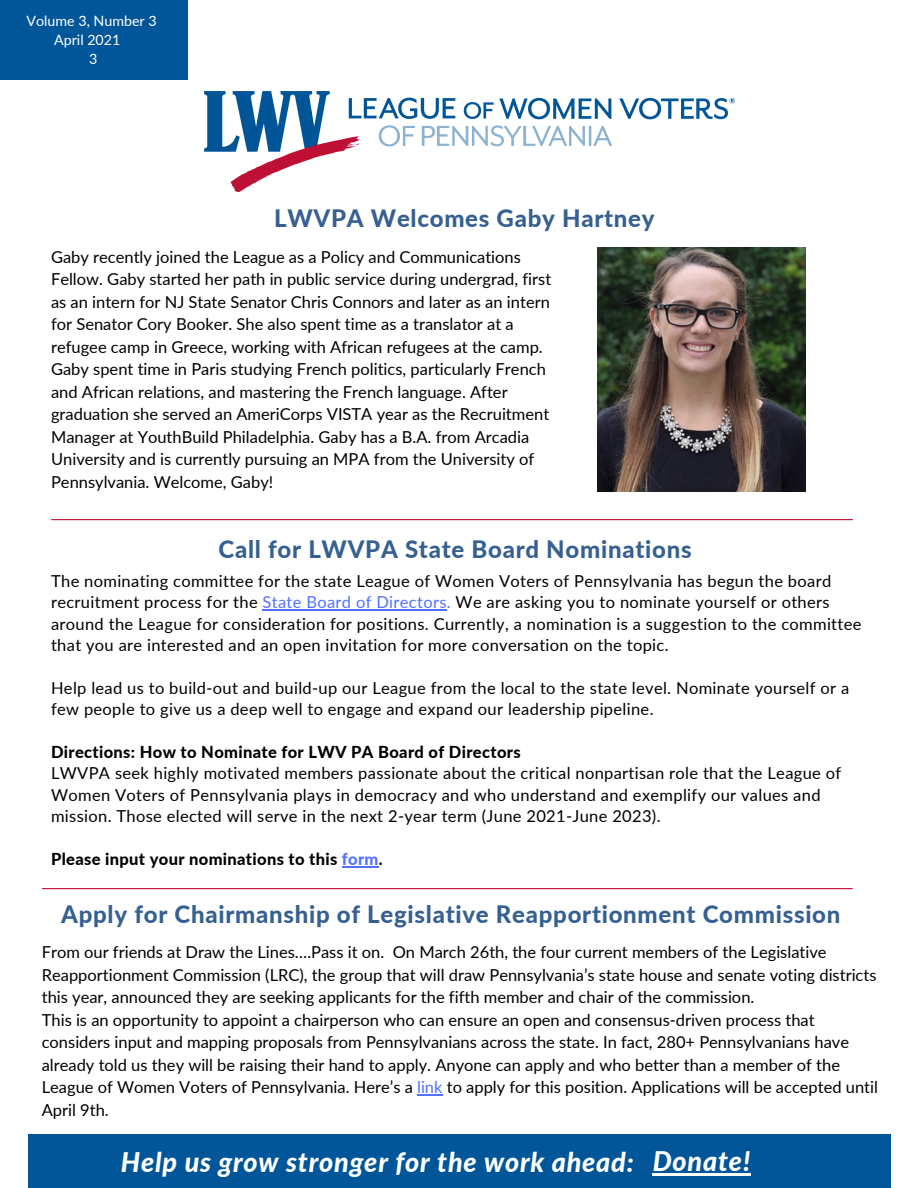
<style>
.page{position:relative;width:918px;height:1188px;background:#fff}
.page>*{position:absolute;margin:0;border:0;box-sizing:border-box;transform-origin:0 0}
.t1{font:italic 800 27px "Lato";letter-spacing:.03em;color:#fff}
.t2{font:800 24px "Lato";letter-spacing:.03em;color:#366091}
.t3{font:16.5px/22.5px "Lato";color:#000}
.t4{font:16.5px/21.3px "Lato";letter-spacing:.02em;color:#000}
.t5{font:800 16.5px "Lato";letter-spacing:.02em;color:#000}
.t6{font:14.25px "Lato";color:#fff}
.s1{color:#5271ff}
</style>
<div class="page">
<div style="left:28px;top:1135px;width:863px;height:53px;background:#005698"></div>
<img style="left:205px;top:92px;width:530px;height:100px">
<div style="left:0;top:0;width:187px;height:80px;background:#005698"></div>
<img style="left:597px;top:247px;width:208px;height:244px">
<hr style="left:653px;top:1173px;width:98px;height:3px;background:#fff">
<hr style="left:263px;top:609px;width:184px;height:2px;background:#5271ff">
<hr style="left:342px;top:866px;width:37px;height:1px;background:#5271ff">
<svg style="left:417px;top:1094px;width:26px;height:1px"></svg>
<hr style="left:52px;top:519px;width:801px;height:1px;background:#c00f34">
<hr style="left:42px;top:888px;width:810px;height:1px;background:#c00f34">
<p class="t6" style="left:27px;top:11px;width:132px">Volume 3, Number 3</p>
<p class="t6" style="left:54px;top:31px;width:68px">April 2021</p>
<p class="t6" style="left:89px;top:50px;width:10px">3</p>
<p class="t2" style="left:274px;top:203px;width:382px">LWVPA Welcomes Gaby Hartney</p>
<p class="t3" style="left:51px;top:245px;width:502px">Gaby recently joined the League as a Policy and Communications Fellow. Gaby started her path in public service during undergrad, first as an intern for NJ State Senator Chris Connors and later as an intern for Senator Cory Booker. She also spent time as a translator at a refugee camp in Greece, working with African refugees at the camp.<br>Gaby spent time in Paris studying French politics, particularly French and African relations, and mastering the French language. After graduation she served an AmeriCorps VISTA year as the Recruitment Manager at YouthBuild Philadelphia. Gaby has a B.A. from Arcadia University and is currently pursuing an MPA from the University of Pennsylvania. Welcome, Gaby!</p>
<p class="t2" style="left:219px;top:534px;width:475px">Call for LWVPA State Board Nominations</p>
<p class="t4" style="left:51px;top:570px;width:812px">The nominating committee for the state League of Women Voters of Pennsylvania has begun the board recruitment process for the <span class="s1">State Board of Directors.</span> We are asking you to nominate yourself or others around the League for consideration for positions. Currently, a nomination is a suggestion to the committee that you are interested and an open invitation for more conversation on the topic.</p>
<p class="t4" style="left:51px;top:677px;width:800px">Help lead us to build-out and build-up our League from the local to the state level. Nominate yourself or a few people to give us a deep well to engage and expand our leadership pipeline.</p>
<p class="t5" style="left:51px;top:742px;width:471px">Directions: How to Nominate for LWV PA Board of Directors</p>
<p class="t4" style="left:51px;top:762px;width:792px">LWVPA seek highly motivated members passionate about the critical nonpartisan role that the League of<br>Women Voters of Pennsylvania plays in democracy and who understand and exemplify our values and mission. Those elected will serve in the next 2-year term (June 2021-June 2023).</p>
<p class="t5" style="left:51px;top:849px;width:333px">Please input your nominations to this <span class="s1">form</span>.</p>
<p class="t2" style="left:61px;top:900px;width:781px">Apply for Chairmanship of Legislative Reapportionment Commission</p>
<p class="t3" style="left:42px;top:941px;width:836px">From our friends at Draw the Lines….Pass it on. On March 26th, the four current members of the Legislative<br>Reapportionment Commission (LRC), the group that will draw Pennsylvania’s state house and senate voting districts this year, announced they are seeking applicants for the fifth member and chair of the commission.</p>
<p class="t3" style="left:42px;top:1008px;width:838px">This is an opportunity to appoint a chairperson who can ensure an open and consensus-driven process that considers input and mapping proposals from Pennsylvanians across the state. In fact, 280+ Pennsylvanians have already told us they will be raising their hand to apply. Anyone can apply and who better than a member of the League of Women Voters of Pennsylvania. Here’s a <span class="s1">link</span> to apply for this position. Applications will be accepted until April 9th.</p>
<p class="t1" style="left:121px;top:1146px;width:514px">Help us grow stronger for the work ahead:</p>
<p class="t1" style="left:653px;top:1144px;width:99px">Donate!</p>
</div>
